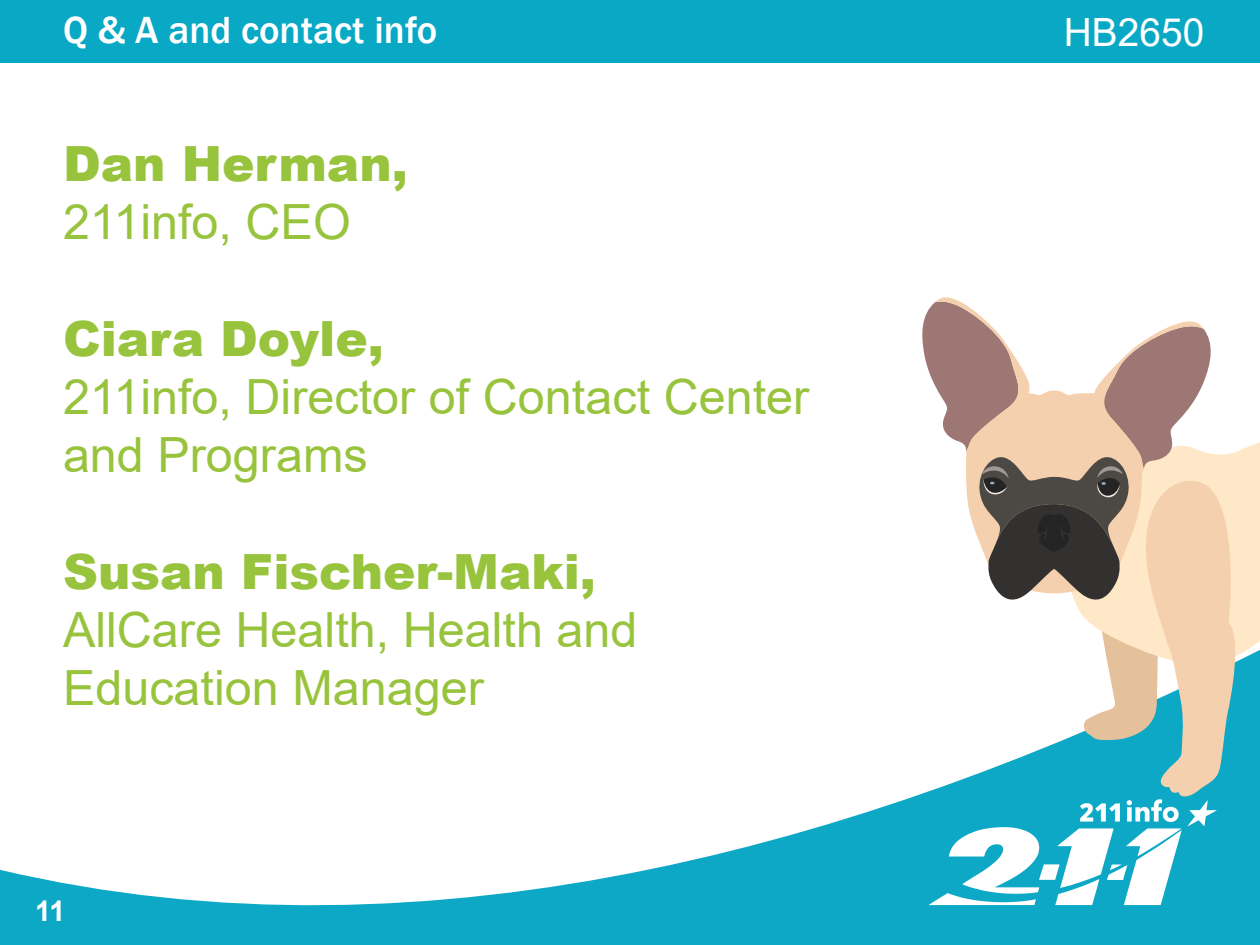
<style>
.page{position:relative;width:1260px;height:945px;background:#fff}
.page>*{position:absolute;margin:0;border:0;box-sizing:border-box;transform-origin:0 0}
.t1{font:48.48px/58.3px "Arial";color:#98c33c}
.t2{font:500 38.85px "Franklin Gothic";color:#fff}
.t3{font:38.85px "Arial";color:#fff}
.t4{font:700 28.53px "Arial";color:#fff}
.s1{font-weight:900}
</style>
<div class="page">
<svg style="left:0;top:665px;width:1260px;height:280px"></svg>
<div style="left:0;top:0;width:1260px;height:63px;background:#09a9c6"></div>
<svg style="left:1242px;top:442px;width:18px;height:223px;background:#f3e6c9"></svg>
<svg style="left:922px;top:297px;width:320px;height:608px"></svg>
<p class="t2" style="left:63px;top:6px;width:376px">Q &amp; A and contact info</p>
<p class="t3" style="left:1064px;top:5px;width:142px">HB2650</p>
<p class="t1" style="left:63px;top:134px;width:346px"><span class="s1">Dan Herman,<br></span>211info, CEO</p>
<p class="t1" style="left:63px;top:309px;width:748px"><span class="s1">Ciara Doyle,<br></span>211info, Director of Contact Center and Programs</p>
<p class="t1" style="left:63px;top:542px;width:576px"><span class="s1">Susan Fischer-Maki,<br></span>AllCare Health, Health and<br>Education Manager</p>
<p class="t4" style="left:35px;top:891px;width:32px">11</p>
</div>
